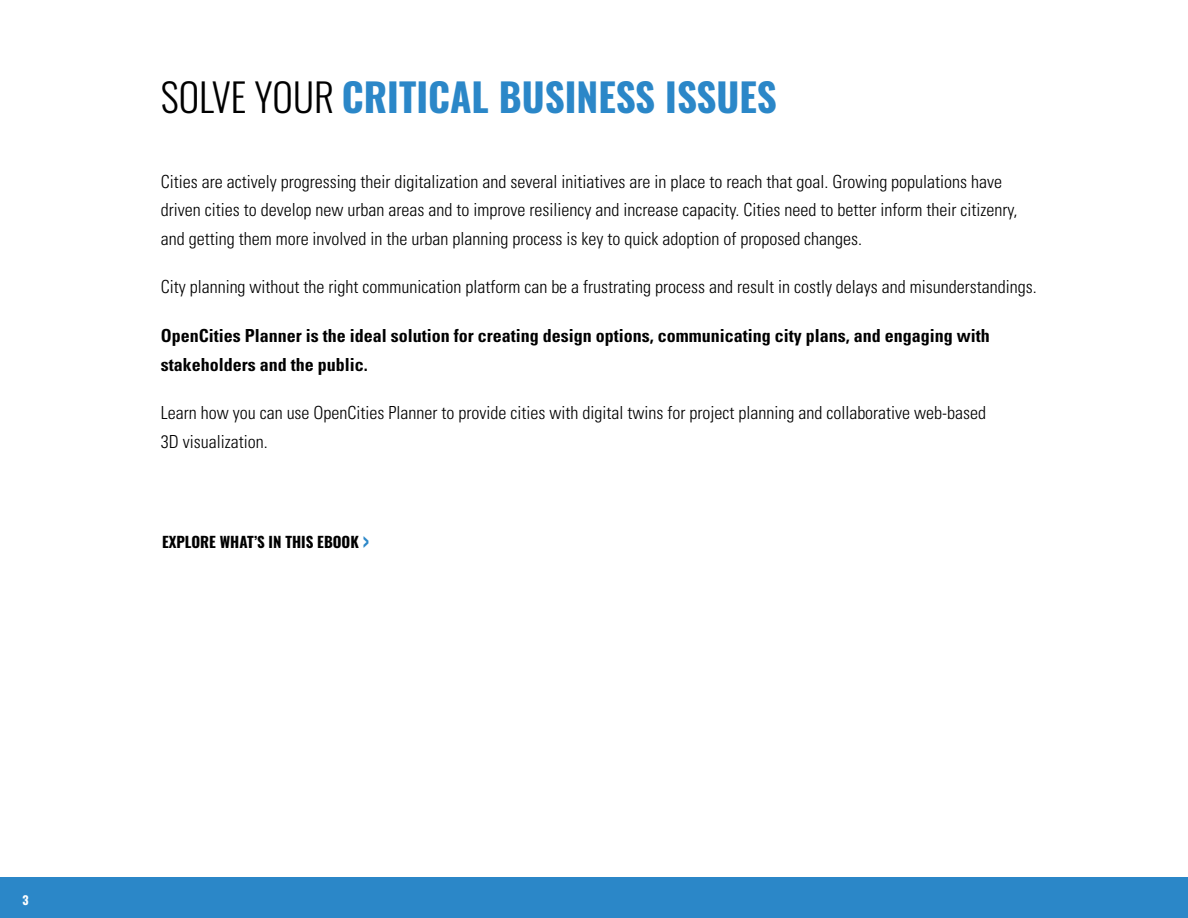
<style>
.page{position:relative;width:1188px;height:918px;background:#fff}
.page>*{position:absolute;margin:0;border:0;box-sizing:border-box;transform-origin:0 0}
.t1{font:700 39px "Oswald";color:#2b87c8}
.t2{font:300 condensed 18px/28.5px "Univers";color:#000}
.t3{font:700 condensed 18px/28.5px "Univers";color:#000}
.t4{font:700 15px "Oswald";color:#000}
.t5{font:700 12px "Oswald";color:#fff}
.s1{font-weight:300;color:#000}
.s2{font-size:21px;color:#2b87c8}
</style>
<div class="page">
<div style="left:0;top:878px;width:1188px;height:40px;background:#2b87c8"></div>
<h1 class="t1" style="left:161px;top:76px;width:618px"><span class="s1">SOLVE YOUR</span> CRITICAL BUSINESS ISSUES</h1>
<p class="t2" style="left:161px;top:167px;width:858px">Cities are actively progressing their digitalization and several initiatives are in place to reach that goal. Growing populations have driven cities to develop new urban areas and to improve resiliency and increase capacity. Cities need to better inform their citizenry, and getting them more involved in the urban planning process is key to quick adoption of proposed changes.</p>
<p class="t2" style="left:161px;top:273px;width:878px">City planning without the right communication platform can be a frustrating process and result in costly delays and misunderstandings.</p>
<p class="t3" style="left:161px;top:321px;width:830px">OpenCities Planner is the ideal solution for creating design options, communicating city plans, and engaging with stakeholders and the public.</p>
<p class="t2" style="left:161px;top:399px;width:827px">Learn how you can use OpenCities Planner to provide cities with digital twins for project planning and collaborative web-based<br>3D visualization.</p>
<p class="t4" style="left:162px;top:534px;width:209px">EXPLORE WHAT’S IN THIS EBOOK <span class="s2">&gt;</span></p>
<p class="t5" style="left:22px;top:894px;width:8px">3</p>
</div>
